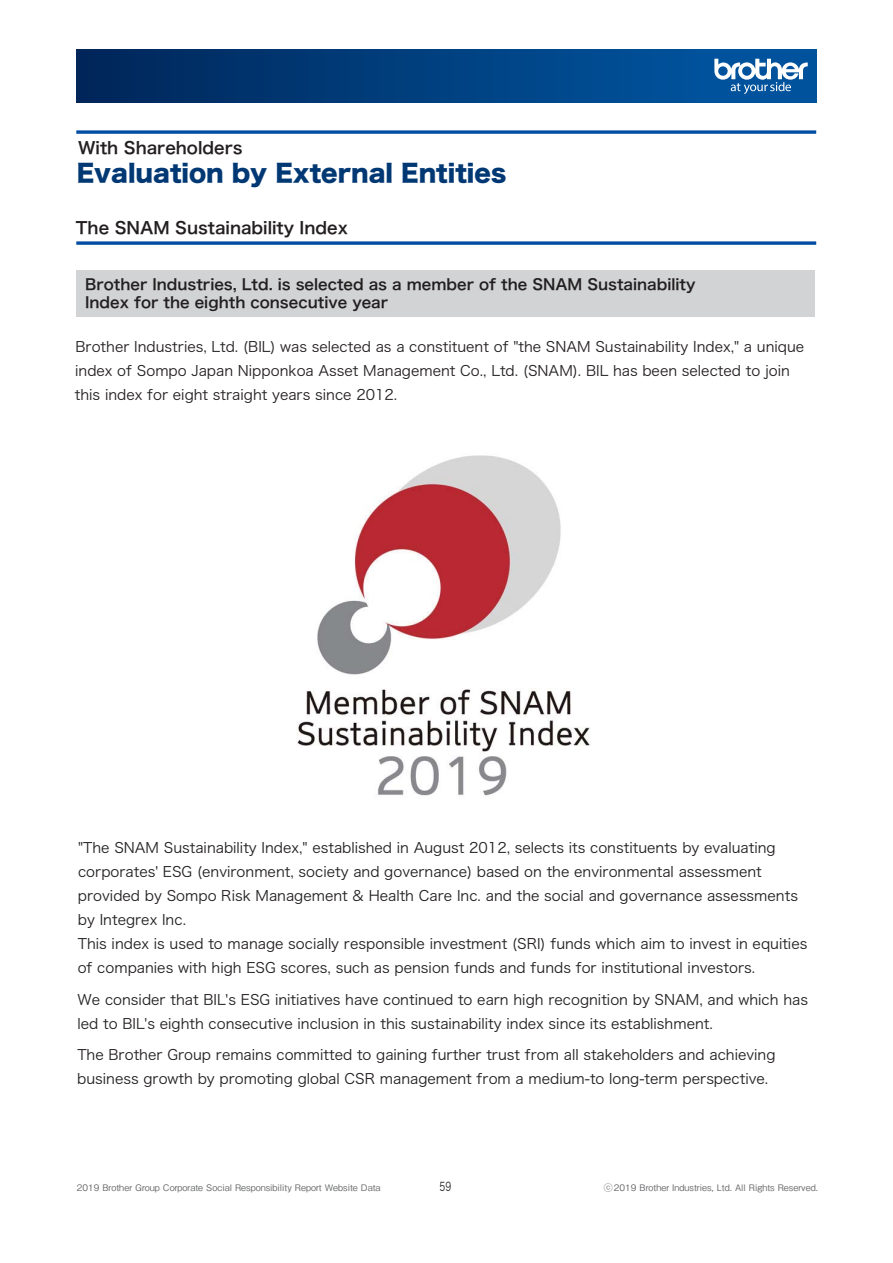
<style>
.page{position:relative;width:893px;height:1263px;background:#fff}
.page>*{position:absolute;margin:0;border:0;box-sizing:border-box;transform-origin:0 0}
.t1{font:24px "Hira Kaku Std N W8 90 pv RKSJ H";color:#003874}
.t2{font:16.5px "Hira Kaku Pro W6 90 pv RKSJ H";color:#231f20}
.t3{font:15px/18px "Hira Kaku Pro W6 90 pv RKSJ H";color:#231f20}
.t4{font:14.25px/24px "Hira Kaku Pro W3 90 pv RKSJ H";color:#231f20}
.t5{font:12px "Hira Kaku Pro W3 90 pv RKSJ H";color:#231f20;scale:.75 1}
.t6{font:9px "Gothic BBB Pro Medium 90 pv RKSJ H";color:#6d6e70}
</style>
<div class="page">
<div style="left:76px;top:50px;width:741px;height:52px;background:linear-gradient(to right,#00275b,#0159a5)"></div>
<svg style="left:714px;top:59px;width:94px;height:35px"></svg>
<svg style="left:76px;top:130px;width:740px;height:4px;background:#2868af"></svg>
<svg style="left:76px;top:241px;width:740px;height:4px;background:#2868af"></svg>
<div style="left:76px;top:270px;width:739px;height:47px;background:#d1d3d4"></div>
<img style="left:297px;top:455px;width:293px;height:341px">
<p class="t2" style="left:78px;top:142px;width:166px">With Shareholders</p>
<h1 class="t1" style="left:77px;top:164px;width:431px">Evaluation by External Entities</h1>
<p class="t2" style="left:76px;top:221px;width:273px">The SNAM Sustainability Index</p>
<p class="t3" style="left:85px;top:277px;width:612px">Brother Industries, Ltd. is selected as a member of the SNAM Sustainability<br>Index for the eighth consecutive year</p>
<p class="t4" style="left:75px;top:336px;width:731px">Brother Industries, Ltd. (BIL) was selected as a constituent of "the SNAM Sustainability Index," a unique index of Sompo Japan Nipponkoa Asset Management Co., Ltd. (SNAM). BIL has been selected to join this index for eight straight years since 2012.</p>
<p class="t4" style="left:78px;top:838px;width:731px">"The SNAM Sustainability Index," established in August 2012, selects its constituents by evaluating corporates' ESG (environment, society and governance) based on the environmental assessment provided by Sompo Risk Management &amp; Health Care Inc. and the social and governance assessments by Integrex Inc.<br>This index is used to manage socially responsible investment (SRI) funds which aim to invest in equities of companies with high ESG scores, such as pension funds and funds for institutional investors.</p>
<p class="t4" style="left:77px;top:989px;width:732px">We consider that BIL's ESG initiatives have continued to earn high recognition by SNAM, and which has led to BIL's eighth consecutive inclusion in this sustainability index since its establishment.</p>
<p class="t4" style="left:77px;top:1045px;width:700px">The Brother Group remains committed to gaining further trust from all stakeholders and achieving business growth by promoting global CSR management from a medium-to long-term perspective.</p>
<p class="t5" style="left:440px;top:1182px;width:17px">59</p>
<p class="t6" style="left:77px;top:1184px;width:305px">2019 Brother Group Corporate Social Responsibility Report Website Data</p>
<p class="t6" style="left:604px;top:1184px;width:216px">ⓒ2019 Brother Industries, Ltd. All Rights Reserved.</p>
</div>
